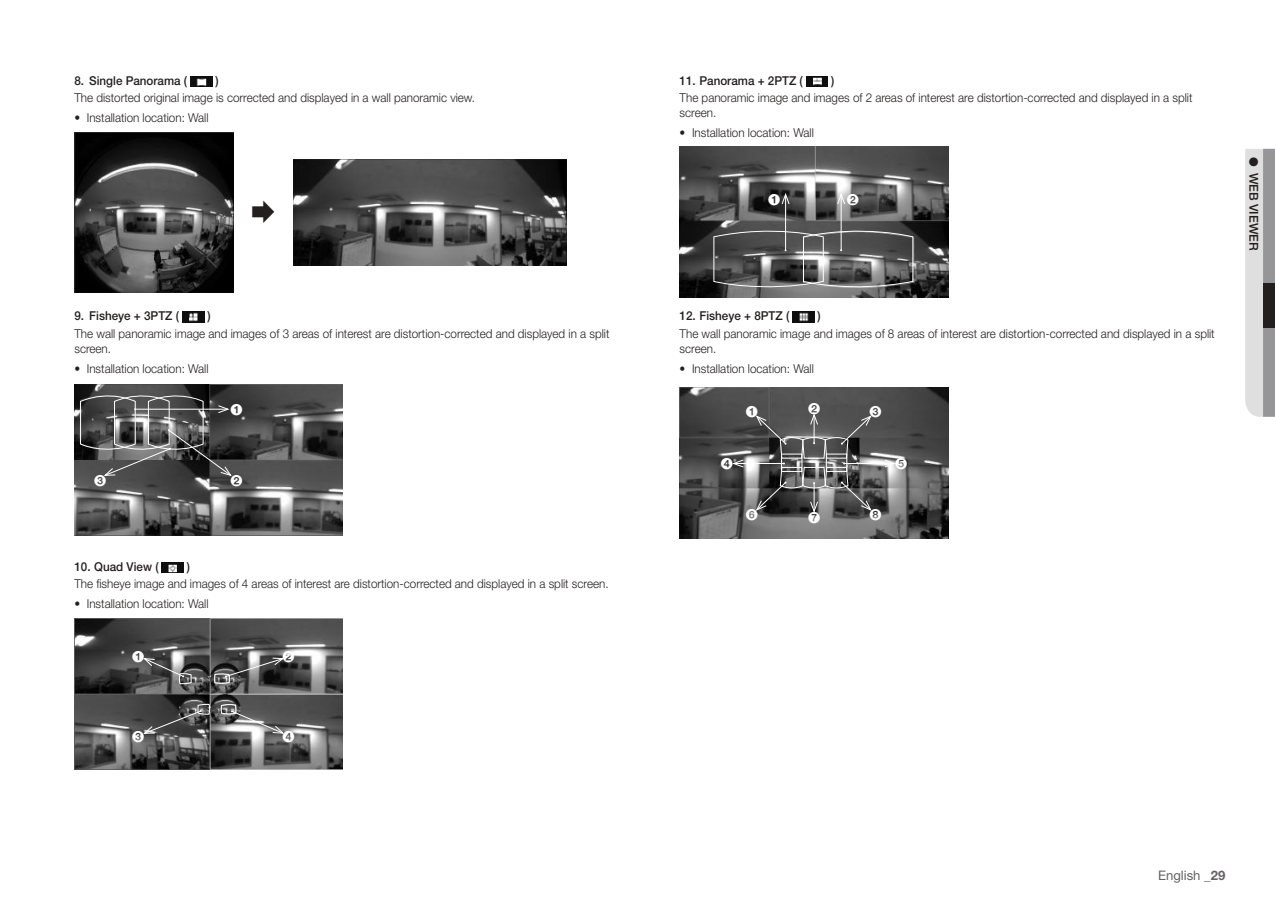
<style>
.page{position:relative;width:1275px;height:903px;background:#fff}
.page>*{position:absolute;margin:0;border:0;box-sizing:border-box;transform-origin:0 0}
.t1{font:13.12px "Helvetica Neue cp";color:#656365}
.t2{font:300 12.25px/14.9px "Helvetica Neue cp";color:#241f1f;scale:.95 1}
.t3{font:500 12.25px "Helvetica Neue cp";color:#241f1f;scale:.95 1}
.t4{font:12.25px "CP Number Circle";color:#fff}
.t5{font:500 12.25px "Helvetica Neue cp";color:#241f1f}
.s1{font-weight:500}
.s2{font-weight:700}
</style>
<div class="page">
<svg style="left:1245px;top:149px;width:30px;height:268px"></svg>
<div style="left:1263px;top:283px;width:12px;height:44px;background:#241f1f"></div>
<img style="left:190px;top:76px;width:22px;height:11px">
<img style="left:182px;top:312px;width:22px;height:10px">
<img style="left:162px;top:562px;width:22px;height:11px">
<img style="left:806px;top:76px;width:22px;height:11px">
<img style="left:792px;top:312px;width:22px;height:10px">
<img style="left:74px;top:133px;width:160px;height:159px">
<img style="left:293px;top:160px;width:273px;height:105px">
<img style="left:74px;top:385px;width:269px;height:151px">
<svg style="left:80px;top:389px;width:152px;height:87px"></svg>
<img style="left:680px;top:146px;width:268px;height:151px">
<hr style="left:785px;top:194px;width:1px;height:56px;background:#fff">
<svg style="left:781px;top:193px;width:9px;height:12px"></svg>
<hr style="left:841px;top:194px;width:1px;height:56px;background:#fff">
<svg style="left:837px;top:193px;width:8px;height:12px"></svg>
<svg style="left:713px;top:224px;width:200px;height:69px"></svg>
<img style="left:680px;top:387px;width:268px;height:151px">
<hr style="left:734px;top:463px;width:50px;height:1px;background:#fff">
<svg style="left:732px;top:459px;width:12px;height:9px"></svg>
<hr style="left:844px;top:463px;width:50px;height:1px;background:#fff">
<svg style="left:884px;top:459px;width:12px;height:9px"></svg>
<svg style="left:756px;top:413px;width:116px;height:100px"></svg>
<div style="left:781px;top:454px;width:21px;height:18px;border:1px solid #fff"></div>
<div style="left:826px;top:454px;width:21px;height:18px;border:1px solid #fff"></div>
<img style="left:74px;top:619px;width:269px;height:150px">
<svg style="left:143px;top:658px;width:49px;height:29px"></svg>
<svg style="left:143px;top:704px;width:68px;height:30px"></svg>
<svg style="left:214px;top:657px;width:70px;height:29px"></svg>
<svg style="left:221px;top:704px;width:63px;height:30px"></svg>
<p class="t3" style="left:74px;top:74px;width:120px">8. Single Panorama (</p>
<p class="t3" style="left:215px;top:74px;width:5px">)</p>
<p class="t2" style="left:74px;top:91px;width:423px">The distorted original image is corrected and displayed in a wall panoramic view.</p>
<p class="t2" style="left:74px;top:110px;width:143px"><span class="s1">•</span> Installation location: Wall</p>
<p class="t3" style="left:74px;top:309px;width:112px">9. Fisheye + 3PTZ (</p>
<p class="t3" style="left:207px;top:309px;width:5px">)</p>
<p class="t2" style="left:74px;top:326px;width:565px">The wall panoramic image and images of 3 areas of interest are distortion-corrected and displayed in a split screen.</p>
<p class="t2" style="left:74px;top:361px;width:143px"><span class="s1">•</span> Installation location: Wall</p>
<p class="t4" style="left:230px;top:404px;width:14px">A</p>
<p class="t4" style="left:94px;top:475px;width:14px">C</p>
<p class="t4" style="left:230px;top:475px;width:14px">B</p>
<p class="t3" style="left:74px;top:559px;width:90px">10. Quad View (</p>
<p class="t3" style="left:187px;top:559px;width:5px">)</p>
<p class="t2" style="left:74px;top:577px;width:564px">The fisheye image and images of 4 areas of interest are distortion-corrected and displayed in a split screen.</p>
<p class="t2" style="left:74px;top:596px;width:143px"><span class="s1">•</span> Installation location: Wall</p>
<p class="t4" style="left:132px;top:651px;width:14px">A</p>
<p class="t4" style="left:282px;top:651px;width:14px">B</p>
<p class="t4" style="left:132px;top:731px;width:14px">C</p>
<p class="t4" style="left:282px;top:731px;width:14px">D</p>
<p class="t3" style="left:680px;top:74px;width:131px">11. Panorama + 2PTZ (</p>
<p class="t3" style="left:831px;top:74px;width:5px">)</p>
<p class="t2" style="left:680px;top:91px;width:541px">The panoramic image and images of 2 areas of interest are distortion-corrected and displayed in a split screen.</p>
<p class="t2" style="left:680px;top:125px;width:143px"><span class="s1">•</span> Installation location: Wall</p>
<p class="t4" style="left:768px;top:194px;width:14px">A</p>
<p class="t4" style="left:846px;top:194px;width:14px">B</p>
<p class="t3" style="left:680px;top:309px;width:117px">12. Fisheye + 8PTZ (</p>
<p class="t3" style="left:818px;top:309px;width:5px">)</p>
<p class="t2" style="left:680px;top:326px;width:565px">The wall panoramic image and images of 8 areas of interest are distortion-corrected and displayed in a split screen.</p>
<p class="t2" style="left:680px;top:361px;width:143px"><span class="s1">•</span> Installation location: Wall</p>
<p class="t4" style="left:745px;top:406px;width:14px">A</p>
<p class="t4" style="left:808px;top:402px;width:14px">B</p>
<p class="t4" style="left:869px;top:406px;width:14px">C</p>
<p class="t4" style="left:720px;top:458px;width:14px">D</p>
<p class="t4" style="left:895px;top:458px;width:14px">E</p>
<p class="t4" style="left:745px;top:509px;width:14px">F</p>
<p class="t4" style="left:808px;top:512px;width:14px">G</p>
<p class="t4" style="left:869px;top:509px;width:14px">H</p>
<p class="t5" style="left:1261px;top:157px;width:95px;rotate:90deg">● web viewer</p>
<p class="t1" style="left:1158px;top:867px;width:69px">English _<span class="s2">29</span></p>
</div>
